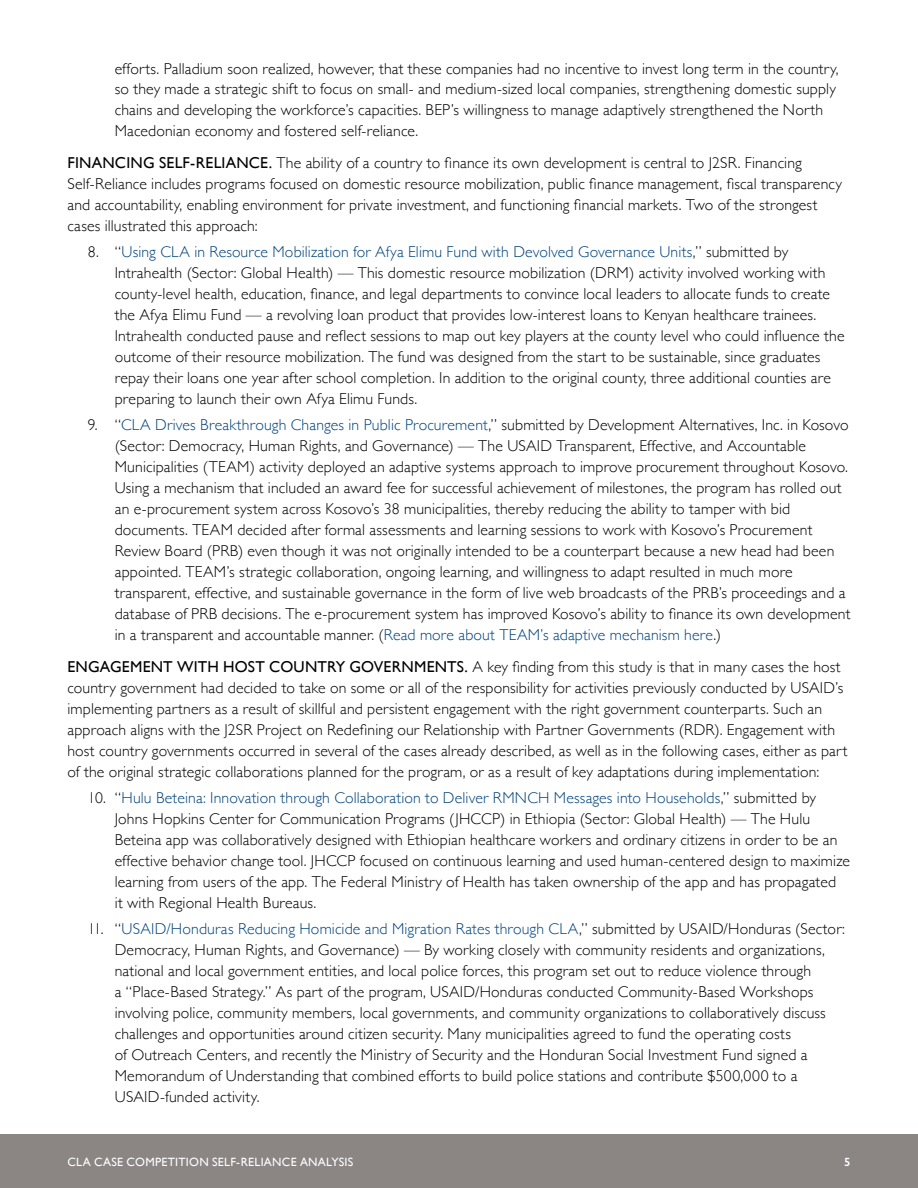
<style>
.page{position:relative;width:918px;height:1188px;background:#fff}
.page>*{position:absolute;margin:0;border:0;box-sizing:border-box;transform-origin:0 0}
.t1{font:300 15.75px/21px "Gill Sans";letter-spacing:.01em;color:#000}
.t2{font:12px "Gill Sans";letter-spacing:.025em;color:#fff}
.t3{font:600 12px "Gill Sans";color:#fff}
.s1{font-weight:400}
.s2{color:#00437b}
</style>
<div class="page">
<div style="left:0;top:1134px;width:918px;height:54px;background:#8b8584"></div>
<p class="t1" style="left:115px;top:57px;width:725px">efforts. Palladium soon realized, however, that these companies had no incentive to invest long term in the country, so they made a strategic shift to focus on small- and medium-sized local companies, strengthening domestic supply chains and developing the workforce’s capacities. BEP’s willingness to manage adaptively strengthened the North Macedonian economy and fostered self-reliance.</p>
<p class="t1" style="left:68px;top:152px;width:776px"><span class="s1">FINANCING SELF-RELIANCE.</span> The ability of a country to finance its own development is central to J2SR. Financing Self-Reliance includes programs focused on domestic resource mobilization, public finance management, fiscal transparency and accountability, enabling environment for private investment, and functioning financial markets. Two of the strongest cases illustrated this approach:</p>
<p class="t1" style="left:115px;top:241px;width:731px;text-indent:-27px">8. “<span class="s2">Using CLA in Resource Mobilization for Afya Elimu Fund with Devolved Governance Units</span>,” submitted by Intrahealth (Sector: Global Health) — This domestic resource mobilization (DRM) activity involved working with county-level health, education, finance, and legal departments to convince local leaders to allocate funds to create the Afya Elimu Fund — a revolving loan product that provides low-interest loans to Kenyan healthcare trainees.<br>Intrahealth conducted pause and reflect sessions to map out key players at the county level who could influence the outcome of their resource mobilization. The fund was designed from the start to be sustainable, since graduates repay their loans one year after school completion. In addition to the original county, three additional counties are preparing to launch their own Afya Elimu Funds.</p>
<p class="t1" style="left:115px;top:414px;width:737px;text-indent:-27px">9. “<span class="s2">CLA Drives Breakthrough Changes in Public Procurement</span>,” submitted by Development Alternatives, Inc. in Kosovo (Sector: Democracy, Human Rights, and Governance) — The USAID Transparent, Effective, and Accountable Municipalities (TEAM) activity deployed an adaptive systems approach to improve procurement throughout Kosovo.<br>Using a mechanism that included an award fee for successful achievement of milestones, the program has rolled out an e-procurement system across Kosovo’s 38 municipalities, thereby reducing the ability to tamper with bid documents. TEAM decided after formal assessments and learning sessions to work with Kosovo’s Procurement Review Board (PRB) even though it was not originally intended to be a counterpart because a new head had been appointed. TEAM’s strategic collaboration, ongoing learning, and willingness to adapt resulted in much more transparent, effective, and sustainable governance in the form of live web broadcasts of the PRB’s proceedings and a database of PRB decisions. The e-procurement system has improved Kosovo’s ability to finance its own development in a transparent and accountable manner. (<span class="s2">Read more about TEAM’s adaptive mechanism here</span>.)</p>
<p class="t1" style="left:68px;top:655px;width:781px"><span class="s1">ENGAGEMENT WITH HOST COUNTRY GOVERNMENTS.</span> A key finding from this study is that in many cases the host country government had decided to take on some or all of the responsibility for activities previously conducted by USAID’s implementing partners as a result of skillful and persistent engagement with the right government counterparts. Such an approach aligns with the J2SR Project on Redefining our Relationship with Partner Governments (RDR). Engagement with host country governments occurred in several of the cases already described, as well as in the following cases, either as part of the original strategic collaborations planned for the program, or as a result of key adaptations during implementation:</p>
<p class="t1" style="left:115px;top:787px;width:737px;text-indent:-27px">10. “<span class="s2">Hulu Beteina: Innovation through Collaboration to Deliver RMNCH Messages into Households</span>,” submitted by Johns Hopkins Center for Communication Programs (JHCCP) in Ethiopia (Sector: Global Health) — The Hulu Beteina app was collaboratively designed with Ethiopian healthcare workers and ordinary citizens in order to be an effective behavior change tool. JHCCP focused on continuous learning and used human-centered design to maximize learning from users of the app. The Federal Ministry of Health has taken ownership of the app and has propagated<br>it with Regional Health Bureaus.</p>
<p class="t1" style="left:115px;top:918px;width:732px;text-indent:-27px">11. “<span class="s2">USAID/Honduras Reducing Homicide and Migration Rates through CLA</span>,” submitted by USAID/Honduras (Sector:<br>Democracy, Human Rights, and Governance) — By working closely with community residents and organizations, national and local government entities, and local police forces, this program set out to reduce violence through<br>a “Place-Based Strategy.” As part of the program, USAID/Honduras conducted Community-Based Workshops involving police, community members, local governments, and community organizations to collaboratively discuss challenges and opportunities around citizen security. Many municipalities agreed to fund the operating costs<br>of Outreach Centers, and recently the Ministry of Security and the Honduran Social Investment Fund signed a Memorandum of Understanding that combined efforts to build police stations and contribute $500,000 to a USAID-funded activity.</p>
<p class="t2" style="left:68px;top:1154px;width:287px">CLA CASE COMPETITION SELF-RELIANCE ANALYSIS</p>
<p class="t3" style="left:844px;top:1154px;width:8px">5</p>
</div>
